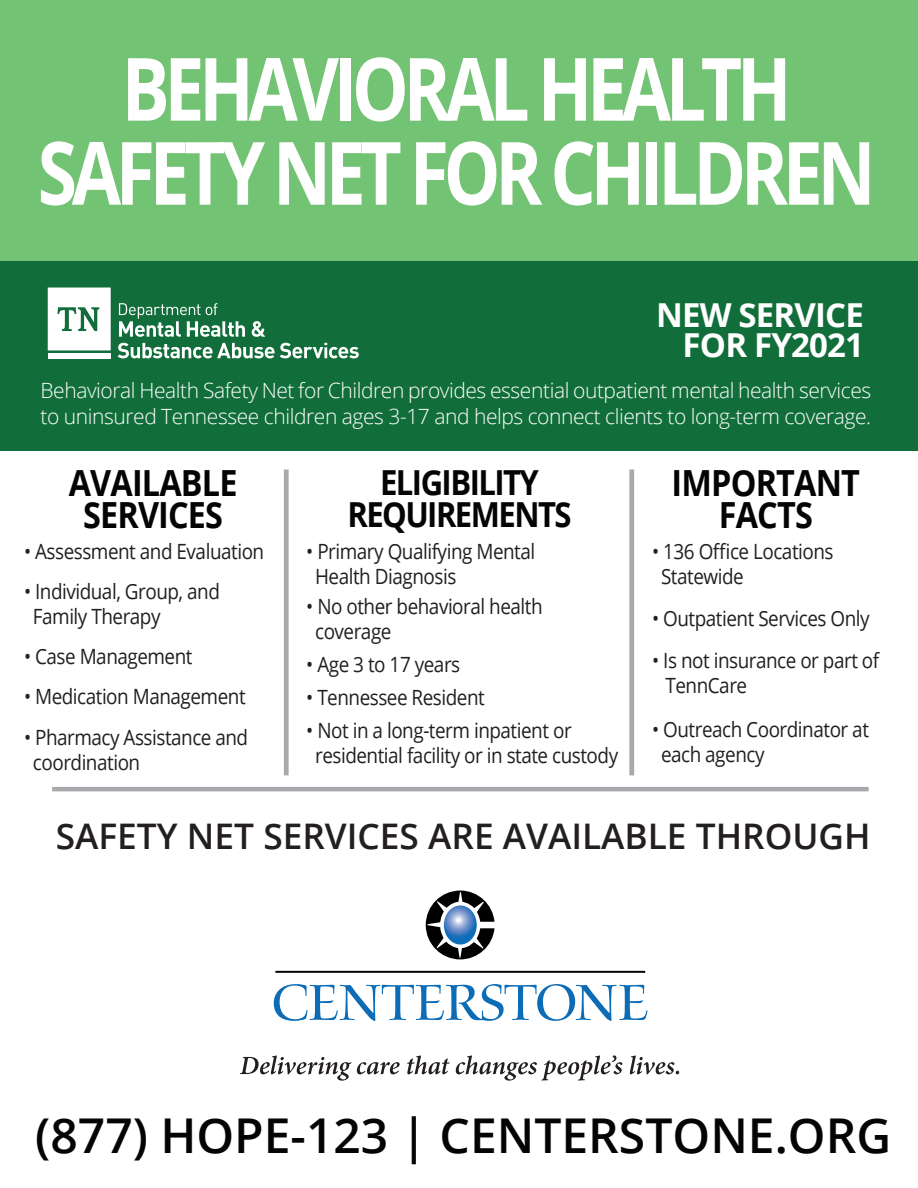
<style>
.page{position:relative;width:918px;height:1188px;background:#fff}
.page>*{position:absolute;margin:0;border:0;box-sizing:border-box;transform-origin:0 0}
.t1{font:700 87.45px/84px "Open Sans";letter-spacing:-.075em;color:#fff;text-align:center;scale:.82 1}
.t2{font:600 48px "Open Sans";color:#040503}
.t3{font:700 36px/31.5px "Open Sans";letter-spacing:-.025em;color:#040503;text-align:center;scale:.9 1}
.t4{font:600 35.25px "Open Sans";color:#231f20}
.t5{font:700 34.5px/31.5px "Open Sans";letter-spacing:-.05em;color:#040503;text-align:center;scale:.9 1}
.t6{font:700 33px/30px "Open Sans";letter-spacing:-.025em;color:#fff;text-align:right}
.t7{font:21px/25.2px "Open Sans";letter-spacing:-.025em;color:#231f20;scale:.9 1}
.t8{font:300 21px/25.5px "Open Sans";letter-spacing:-.02em;color:#fff}
</style>
<div class="page">
<div style="left:0;top:247px;width:918px;height:204px;background:#116e3a"></div>
<div style="left:0;top:0;width:918px;height:261px;background:#73c374"></div>
<hr style="left:52px;top:787px;width:817px;height:4px;background:#a7a9ac">
<div style="left:284px;top:469px;width:5px;height:306px;background:#a7a9ac"></div>
<div style="left:629px;top:469px;width:5px;height:306px;background:#a7a9ac"></div>
<svg style="left:119px;top:303px;width:126px;height:34px"></svg>
<svg style="left:252px;top:321px;width:13px;height:16px"></svg>
<svg style="left:118px;top:343px;width:241px;height:15px"></svg>
<div style="left:48px;top:353px;width:63px;height:5px;background:#fff"></div>
<svg style="left:48px;top:288px;width:63px;height:62px;background:#e3eee8"></svg>
<svg style="left:426px;top:891px;width:68px;height:68px"></svg>
<svg style="left:274px;top:984px;width:373px;height:37px"></svg>
<hr style="left:275px;top:971px;width:370px;height:2px;background:#000">
<svg style="left:240px;top:1055px;width:160px;height:26px"></svg>
<svg style="left:407px;top:1055px;width:43px;height:19px"></svg>
<svg style="left:456px;top:1055px;width:166px;height:26px"></svg>
<svg style="left:630px;top:1055px;width:49px;height:19px"></svg>
<h1 class="t1" style="left:38px;top:45px;width:1023px">BEHAVIORAL HEALTH<br>SAFETY NET FOR CHILDREN</h1>
<h3 class="t6" style="left:656px;top:299px;width:209px">NEW SERVICE<br>FOR FY2021</h3>
<p class="t8" style="left:41px;top:377px;width:832px">Behavioral Health Safety Net for Children provides essential outpatient mental health services to uninsured Tennessee children ages 3-17 and helps connect clients to long-term coverage.</p>
<h3 class="t3" style="left:69px;top:467px;width:189px">AVAILABLE<br>SERVICES</h3>
<h3 class="t5" style="left:347px;top:466px;width:251px">ELIGIBILITY<br>REQUIREMENTS</h3>
<h3 class="t3" style="left:671px;top:467px;width:211px">IMPORTANT<br>FACTS</h3>
<p class="t7" style="left:24px;top:538px;width:268px">• Assessment and Evaluation</p>
<p class="t7" style="left:33px;top:578px;width:209px;text-indent:-9px">• Individual, Group, and<br>Family Therapy</p>
<p class="t7" style="left:24px;top:643px;width:189px">• Case Management</p>
<p class="t7" style="left:24px;top:684px;width:248px">• Medication Management</p>
<p class="t7" style="left:33px;top:724px;width:241px;text-indent:-9px">• Pharmacy Assistance and coordination</p>
<p class="t7" style="left:315px;top:538px;width:246px;text-indent:-9px">• Primary Qualifying Mental<br>Health Diagnosis</p>
<p class="t7" style="left:315px;top:593px;width:254px;text-indent:-9px">• No other behavioral health coverage</p>
<p class="t7" style="left:306px;top:651px;width:173px">• Age 3 to 17 years</p>
<p class="t7" style="left:306px;top:684px;width:200px">• Tennessee Resident</p>
<p class="t7" style="left:315px;top:717px;width:338px;text-indent:-9px">• Not in a long-term inpatient or residential facility or in state custody</p>
<p class="t7" style="left:661px;top:538px;width:193px;text-indent:-9px">• 136 Office Locations<br>Statewide</p>
<p class="t7" style="left:652px;top:605px;width:243px">• Outpatient Services Only</p>
<p class="t7" style="left:665px;top:647px;width:239px;text-indent:-13px">• Is not insurance or part of<br>TennCare</p>
<p class="t7" style="left:661px;top:716px;width:233px;text-indent:-9px">• Outreach Coordinator at each agency</p>
<h3 class="t4" style="left:56px;top:812px;width:816px">SAFETY NET SERVICES ARE AVAILABLE THROUGH</h3>
<h2 class="t2" style="left:35px;top:1102px;width:857px">(877) HOPE-123 | CENTERSTONE.ORG</h2>
</div>
